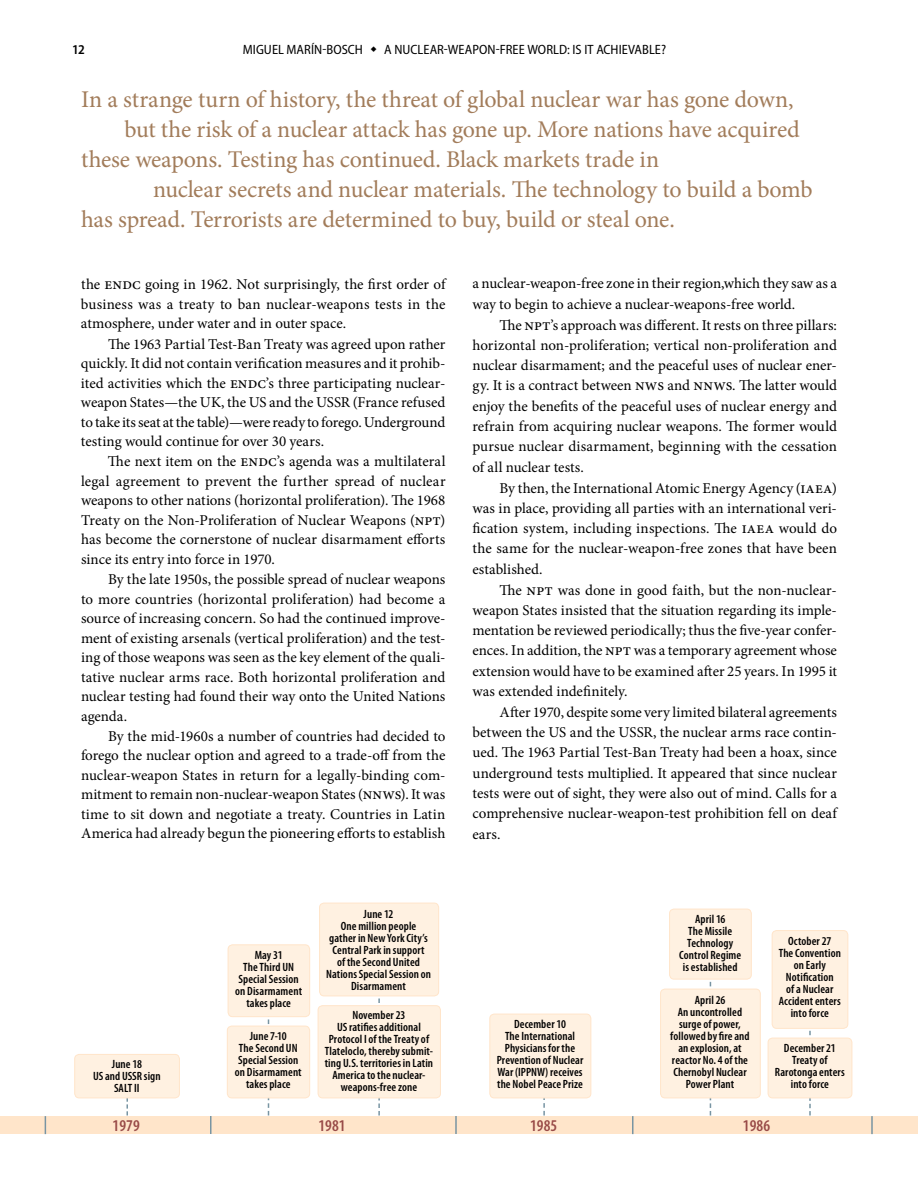
<style>
.page{position:relative;width:918px;height:1188px;background:#fff}
.page>*{position:absolute;margin:0;border:0;box-sizing:border-box;transform-origin:0 0}
.t1{font:24px "Minion Pro";letter-spacing:-.02em;color:#a27c5a}
.t2{font:600 condensed 16.5px "Myriad Pro";letter-spacing:.005em;color:#984a47}
.t3{font:15px/19.5px "Minion Pro";letter-spacing:-.005em;color:#000;text-align:justify}
.t4{font:semi-condensed 13.5px "Myriad Pro";letter-spacing:.005em;color:#000}
.t5{font:600 semi-condensed 13.5px "Myriad Pro";color:#000}
.t6{font:600 condensed 12px/12px "Myriad Pro";letter-spacing:.01em;color:#000;text-align:center}
.s1{font-size:16.5px}
</style>
<div class="page">
<svg style="left:710px;top:979px;width:1px;height:137px"></svg>
<svg style="left:268px;top:1019px;width:1px;height:97px"></svg>
<svg style="left:378px;top:996px;width:2px;height:120px"></svg>
<svg style="left:543px;top:1098px;width:2px;height:18px"></svg>
<svg style="left:809px;top:1028px;width:2px;height:87px"></svg>
<svg style="left:126px;top:1098px;width:2px;height:18px"></svg>
<div style="left:0;top:1116px;width:918px;height:18px;background:#ffe5ca"></div>
<div style="left:228px;top:945px;width:82px;height:72px;background:#fff1e1;border-radius:4px"></div>
<div style="left:228px;top:945px;width:82px;height:72px;border:1px solid #ffe5ca;border-radius:4px"></div>
<div style="left:490px;top:1014px;width:101px;height:84px;background:#fff1e1;border-radius:4px"></div>
<div style="left:490px;top:1014px;width:101px;height:84px;border:1px solid #ffe5ca;border-radius:4px"></div>
<div style="left:670px;top:909px;width:81px;height:70px;background:#fff1e1;border-radius:4px"></div>
<div style="left:669px;top:909px;width:82px;height:70px;border:1px solid #ffe5ca;border-radius:4px"></div>
<div style="left:772px;top:931px;width:76px;height:97px;background:#fff1e1;border-radius:4px"></div>
<div style="left:772px;top:930px;width:76px;height:98px;border:1px solid #ffe5ca;border-radius:4px"></div>
<div style="left:661px;top:989px;width:99px;height:109px;background:#fff1e1;border-radius:4px"></div>
<div style="left:660px;top:989px;width:100px;height:109px;border:1px solid #ffe5ca;border-radius:4px"></div>
<div style="left:768px;top:1038px;width:84px;height:60px;background:#fff1e1;border-radius:4px"></div>
<div style="left:768px;top:1038px;width:84px;height:60px;border:1px solid #ffe5ca;border-radius:4px"></div>
<div style="left:227px;top:1026px;width:83px;height:72px;background:#fff1e1;border-radius:4px"></div>
<div style="left:227px;top:1026px;width:83px;height:72px;border:1px solid #ffe5ca;border-radius:4px"></div>
<div style="left:320px;top:903px;width:119px;height:93px;background:#fff1e1;border-radius:4px"></div>
<div style="left:320px;top:903px;width:119px;height:93px;border:1px solid #ffe5ca;border-radius:4px"></div>
<div style="left:318px;top:1006px;width:122px;height:92px;background:#fff1e1;border-radius:4px"></div>
<div style="left:318px;top:1006px;width:123px;height:92px;border:1px solid #ffe5ca;border-radius:4px"></div>
<div style="left:75px;top:1054px;width:104px;height:44px;background:#fff1e1;border-radius:4px"></div>
<div style="left:75px;top:1054px;width:104px;height:44px;border:1px solid #ffe5ca;border-radius:4px"></div>
<svg style="left:45px;top:1116px;width:1px;height:18px"></svg>
<svg style="left:210px;top:1116px;width:2px;height:18px"></svg>
<svg style="left:632px;top:1116px;width:1px;height:18px"></svg>
<svg style="left:455px;top:1116px;width:2px;height:18px"></svg>
<svg style="left:871px;top:1116px;width:2px;height:18px"></svg>
<p class="t5" style="left:72px;top:42px;width:14px">12</p>
<p class="t4" style="left:243px;top:42px;width:111px">MIGUEL MARÍN-BOSCH</p>
<p class="t4" style="left:384px;top:42px;width:18px">A NUCLE</p>
<p class="t4" style="left:430px;top:42px;width:181px">AR-WEAPON-FREE WORLD: IS IT ACHIE</p>
<p class="t4" style="left:628px;top:42px;width:39px">VABLE?</p>
<h1 class="t1" style="left:81px;top:84px;width:714px">In a strange turn of history, the threat of global nuclear war has gone down,</h1>
<h1 class="t1" style="left:124px;top:114px;width:677px">but the risk of a nuclear attack has gone up. More nations have acquired</h1>
<h1 class="t1" style="left:81px;top:144px;width:580px">these weapons. Testing has continued. Black markets trade in</h1>
<h1 class="t1" style="left:153px;top:174px;width:661px">nuclear secrets and nuclear materials. The technology to build a bomb</h1>
<h1 class="t1" style="left:81px;top:204px;width:595px">has spread. Terrorists are determined to buy, build or steal one.</h1>
<p class="t3" style="left:81px;top:275px;width:366px">the <span class="s1">endc</span> going in 1962. Not surprisingly, the first order of business was a treaty to ban nuclear-weapons tests in the atmosphere, under water and in outer space.</p>
<p class="t3" style="left:81px;top:334px;width:366px;text-indent:27px">The 1963 Partial Test-Ban Treaty was agreed upon rather quickly. It did not contain verification measures and it prohib&shy;ited activities which the <span class="s1">endc</span>’s three participating nuclear&shy;weapon States—the UK, the US and the USSR (France refused to take its seat at the table)—were ready to forego. Underground testing would continue for over 30 years.</p>
<p class="t3" style="left:81px;top:452px;width:366px;text-indent:27px">The next item on the <span class="s1">endc</span>’s agenda was a multilateral legal agreement to prevent the further spread of nuclear weapons to other nations (horizontal proliferation). The 1968<br>Treaty on the Non-Proliferation of Nuclear Weapons (<span class="s1">npt</span>) has become the cornerstone of nuclear disarmament efforts since its entry into force in 1970.</p>
<p class="t3" style="left:81px;top:570px;width:366px;text-indent:27px">By the late 1950s, the possible spread of nuclear weapons to more countries (horizontal proliferation) had become a source of increasing concern. So had the continued improve&shy;ment of existing arsenals (vertical proliferation) and the test&shy;ing of those weapons was seen as the key element of the quali&shy;tative nuclear arms race. Both horizontal proliferation and nuclear testing had found their way onto the United Nations agenda.</p>
<p class="t3" style="left:81px;top:727px;width:366px;text-indent:27px">By the mid-1960s a number of countries had decided to forego the nuclear option and agreed to a trade-off from the nuclear-weapon States in return for a legally-binding com&shy;mitment to remain non-nuclear-weapon States (<span class="s1">nnws</span>). It was time to sit down and negotiate a treaty. Countries in Latin America had already begun the pioneering efforts to establish</p>
<p class="t3" style="left:473px;top:274px;width:366px;line-height:20.2px">a nuclear-weapon-free zone in their region,which they saw as a way to begin to achieve a nuclear-weapons-free world.</p>
<p class="t3" style="left:473px;top:315px;width:366px;line-height:20.2px;text-indent:27px">The <span class="s1">npt</span>’s approach was different. It rests on three pillars: horizontal non-proliferation; vertical non-proliferation and nuclear disarmament; and the peaceful uses of nuclear ener&shy;gy. It is a contract between <span class="s1">nws</span> and <span class="s1">nnws</span>. The latter would enjoy the benefits of the peaceful uses of nuclear energy and refrain from acquiring nuclear weapons. The former would pursue nuclear disarmament, beginning with the cessation of all nuclear tests.</p>
<p class="t3" style="left:472px;top:478px;width:366px;line-height:20.2px;text-indent:27px">By then, the International Atomic Energy Agency (<span class="s1">iaea</span>) was in place, providing all parties with an international veri&shy;fication system, including inspections. The <span class="s1">iaea</span> would do the same for the nuclear-weapon-free zones that have been established.</p>
<p class="t3" style="left:472px;top:580px;width:366px;line-height:20.2px;text-indent:27px">The <span class="s1">npt</span> was done in good faith, but the non-nuclear&shy;weapon States insisted that the situation regarding its imple&shy;mentation be reviewed periodically; thus the five-year confer&shy;ences. In addition, the <span class="s1">npt</span> was a temporary agreement whose extension would have to be examined after 25 years. In 1995 it was extended indefinitely.</p>
<p class="t3" style="left:472px;top:702px;width:366px;line-height:20.2px;text-indent:27px">After 1970, despite some very limited bilateral agreements between the US and the USSR, the nuclear arms race contin&shy;ued. The 1963 Partial Test-Ban Treaty had been a hoax, since underground tests multiplied. It appeared that since nuclear tests were out of sight, they were also out of mind. Calls for a comprehensive nuclear-weapon-test prohibition fell on deaf ears.</p>
<p class="t6" style="left:326px;top:908px;width:106px">June 12<br>One million people gather in New York City’s<br>Central Park in support<br>of the Second United<br>Nations Special Session on<br>Disarmament</p>
<p class="t6" style="left:325px;top:1010px;width:110px">November 23<br>US ratifies additional<br>Protocol I of the Treaty of<br>Tlateloclo, thereby submit&shy;ting U.S. territories in Latin<br>America to the nuclear&shy;weapons-free zone</p>
<p class="t6" style="left:679px;top:913px;width:63px">April 16<br>The Missile<br>Technology<br>Control Regime is established</p>
<p class="t6" style="left:779px;top:936px;width:64px">October 27<br>The Convention on Early<br>Notification<br>of a Nuclear<br>Accident enters into force</p>
<p class="t6" style="left:235px;top:950px;width:68px">May 31<br>The Third UN<br>Special Session on Disarmament takes place</p>
<p class="t6" style="left:670px;top:994px;width:81px">April 26<br>An uncontrolled surge of power, followed by fire and an explosion, at reactor No. 4 of the<br>Chernobyl Nuclear<br>Power Plant</p>
<p class="t6" style="left:497px;top:1019px;width:88px">December 10<br>The International<br>Physicians for the<br>Prevention of Nuclear<br>War (IPPNW) receives the Nobel Peace Prize</p>
<p class="t6" style="left:235px;top:1031px;width:68px">June 7-10<br>The Second UN<br>Special Session on Disarmament takes place</p>
<p class="t6" style="left:775px;top:1042px;width:71px">December 21<br>Treaty of<br>Rarotonga enters into force</p>
<p class="t6" style="left:93px;top:1058px;width:69px">June 18<br>US and USSR sign<br>SALT II</p>
<p class="t2" style="left:113px;top:1117px;width:29px">1979</p>
<p class="t2" style="left:319px;top:1117px;width:29px">1981</p>
<p class="t2" style="left:530px;top:1117px;width:29px">1985</p>
<p class="t2" style="left:743px;top:1117px;width:29px">1986</p>
</div>
